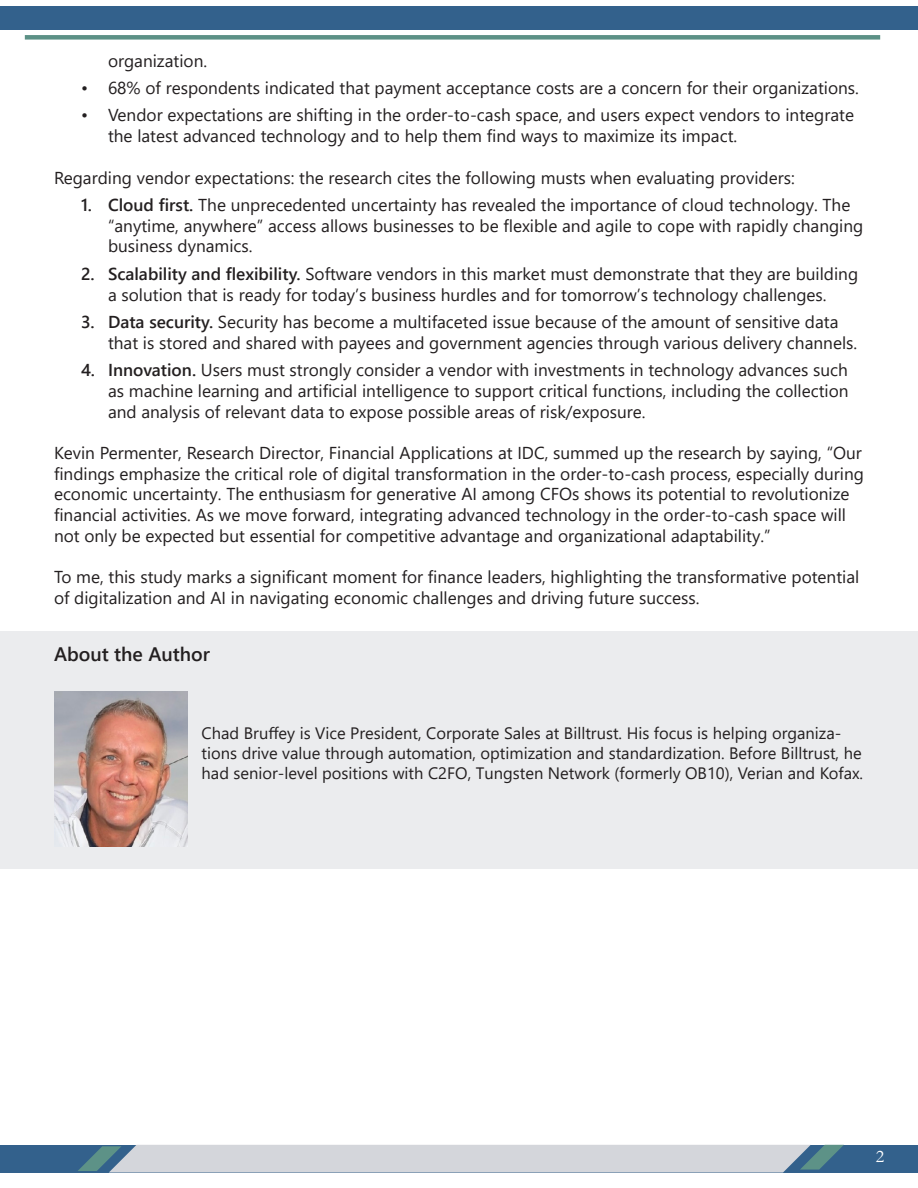
<style>
.page{position:relative;width:918px;height:1188px;background:#fff}
.page>*{position:absolute;margin:0;border:0;box-sizing:border-box;transform-origin:0 0}
.t1{font:600 19.5px "Segoe UI";color:#231f20}
.t2{font:18px "Garamond";color:#fff}
.t3{font:17.25px/20.7px "Segoe UI";color:#231f20}
.t4{font:16.5px/19.8px "Segoe UI";color:#231f20}
.s1{font-weight:600}
</style>
<div class="page">
<div style="left:0;top:1145px;width:918px;height:28px;background:#33618c"></div>
<svg style="left:78px;top:1145px;width:766px;height:28px;background:#c0c8d0"></svg>
<div style="left:0;top:6px;width:918px;height:24px;background:#33618c"></div>
<div style="left:25px;top:35px;width:855px;height:5px;background:#5c9186"></div>
<div style="left:0;top:631px;width:918px;height:237px;background:#ebecee"></div>
<img style="left:54px;top:691px;width:134px;height:156px">
<p class="t3" style="left:108px;top:49px;width:101px">organization.</p>
<p class="t3" style="left:81px;top:76px;width:780px">• 68% of respondents indicated that payment acceptance costs are a concern for their organizations.</p>
<p class="t3" style="left:108px;top:103px;width:748px;text-indent:-27px">• Vendor expectations are shifting in the order-to-cash space, and users expect vendors to integrate the latest advanced technology and to help them find ways to maximize its impact.</p>
<p class="t3" style="left:54px;top:166px;width:742px">Regarding vendor expectations: the research cites the following musts when evaluating providers:</p>
<p class="t3" style="left:108px;top:193px;width:757px;text-indent:-27px"><span class="s1">1. Cloud first.</span> The unprecedented uncertainty has revealed the importance of cloud technology. The “anytime, anywhere” access allows businesses to be flexible and agile to cope with rapidly changing business dynamics.</p>
<p class="t3" style="left:81px;top:262px;width:779px;text-align:center"><span class="s1">2. Scalability and flexibility.</span> Software vendors in this market must demonstrate that they are building a solution that is ready for today’s business hurdles and for tomorrow’s technology challenges.</p>
<p class="t3" style="left:108px;top:310px;width:751px;text-indent:-27px"><span class="s1">3. Data security.</span> Security has become a multifaceted issue because of the amount of sensitive data that is stored and shared with payees and government agencies through various delivery channels.</p>
<p class="t3" style="left:108px;top:358px;width:742px;text-align:justify;text-indent:-27px"><span class="s1">4. Innovation.</span> Users must strongly consider a vendor with investments in technology advances such as machine learning and artificial intelligence to support critical functions, including the collection and analysis of relevant data to expose possible areas of risk/exposure.</p>
<p class="t3" style="left:54px;top:441px;width:812px">Kevin Permenter, Research Director, Financial Applications at IDC, summed up the research by saying, “Our findings emphasize the critical role of digital transformation in the order-to-cash process, especially during economic uncertainty. The enthusiasm for generative AI among CFOs shows its potential to revolutionize financial activities. As we move forward, integrating advanced technology in the order-to-cash space will not only be expected but essential for competitive advantage and organizational adaptability.”</p>
<p class="t3" style="left:54px;top:565px;width:807px">To me, this study marks a significant moment for finance leaders, highlighting the transformative potential of digitalization and AI in navigating economic challenges and driving future success.</p>
<p class="t1" style="left:54px;top:636px;width:158px">About the Author</p>
<p class="t4" style="left:202px;top:722px;width:663px">Chad Bruffey is Vice President, Corporate Sales at Billtrust. His focus is helping organiza&shy;tions drive value through automation, optimization and standardization. Before Billtrust, he had senior-level positions with C2FO, Tungsten Network (formerly OB10), Verian and Kofax.</p>
<p class="t2" style="left:876px;top:1144px;width:10px">2</p>
</div>
